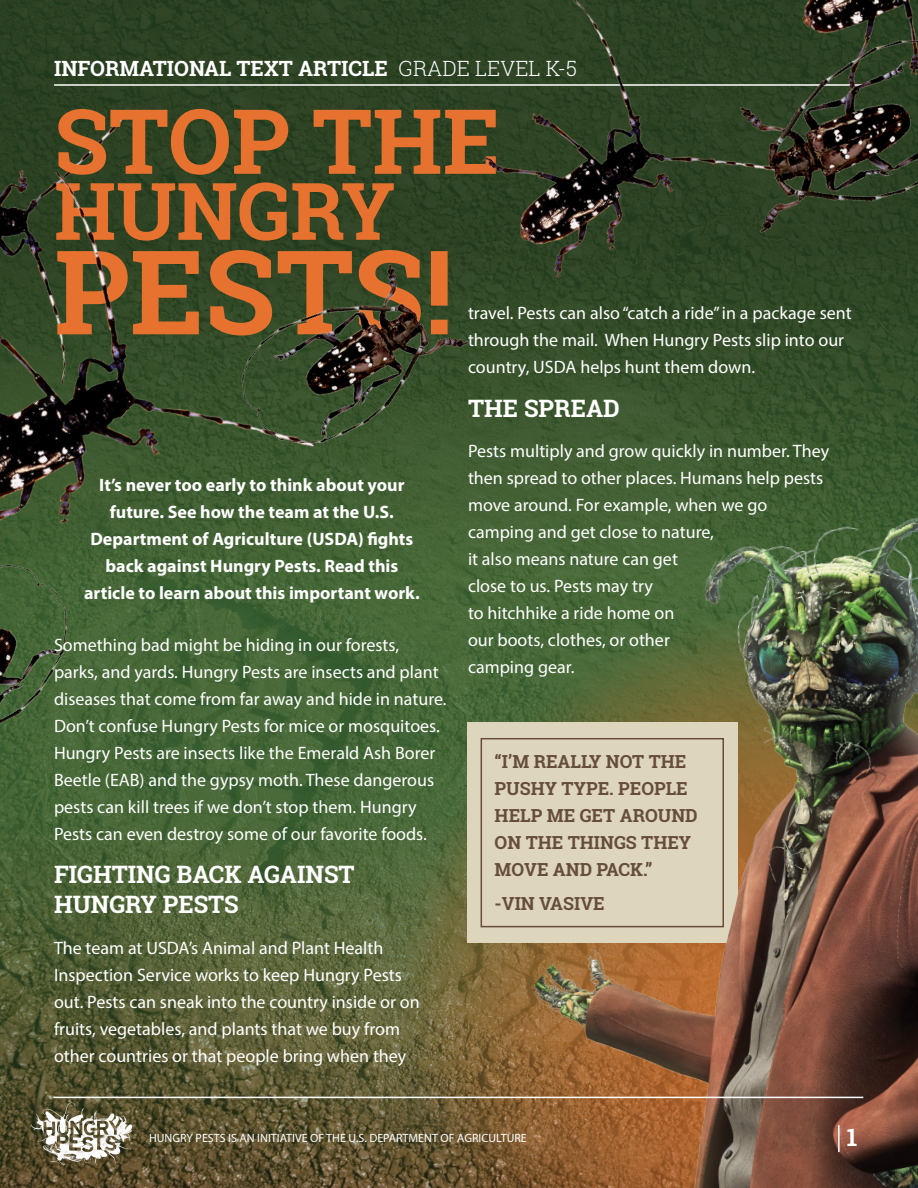
<style>
.page{position:relative;width:918px;height:1188px;background:#fff}
.page>*{position:absolute;margin:0;border:0;box-sizing:border-box;transform-origin:0 0}
.t1{font:700 117px "Roboto Slab";color:#e7722f}
.t2{font:700 90px "Roboto Slab";color:#e7722f}
.t3{font:700 79.5px "Roboto Slab";color:#e7722f}
.t4{font:700 24px/30px "Roboto Slab";color:#fff}
.t5{font:700 21px "Roboto Slab";color:#fff}
.t6{font:18px/27px "Myriad Pro";color:#fff}
.t7{font:700 18px/27px "Myriad Pro";color:#fff;text-align:center}
.t8{font:700 18px/27px "Roboto Slab";color:#664d3b}
.t9{font:12px "Myriad Pro";color:#fff}
.s1{font-weight:300}
</style>
<div class="page">
<svg style="left:0;top:574px;width:515px;height:614px;background:#516036"></svg>
<div style="left:0;top:0;width:918px;height:574px;background:linear-gradient(to bottom,#26381e,#426134)"></div>
<img style="left:0;top:72px;width:154px;height:79px">
<svg style="left:403px;top:611px;width:112px;height:577px;background:#616539"></svg>
<div style="left:468px;top:723px;width:270px;height:220px;background:#ddd5bc"></div>
<hr style="left:54px;top:84px;width:810px;height:2px;background:#fff">
<img style="left:515px;top:500px;width:403px;height:688px">
<img style="left:0;top:151px;width:332px;height:549px">
<img style="left:405px;top:0;width:413px;height:378px">
<img style="left:764px;top:0;width:154px;height:20px">
<img style="left:691px;top:20px;width:227px;height:241px">
<img style="left:215px;top:241px;width:267px;height:231px">
<img style="left:0;top:525px;width:114px;height:231px">
<hr style="left:53px;top:1097px;width:810px;height:1px;background:#fff">
<hr style="left:838px;top:1125px;width:2px;height:27px;background:#fff">
<img style="left:26px;top:1099px;width:113px;height:71px">
<p class="t5" style="left:54px;top:54px;width:524px">INFORMATIONAL TEXT ARTICLE <span class="s1">GRADE LEVEL K-5</span></p>
<h1 class="t2" style="left:54px;top:79px;width:448px">STOP THE</h1>
<h1 class="t3" style="left:54px;top:156px;width:343px">HUNGRY</h1>
<h1 class="t1" style="left:54px;top:212px;width:401px">PESTS!</h1>
<p class="t6" style="left:468px;top:299px;width:385px">travel. Pests can also “catch a ride” in a package sent through the mail. When Hungry Pests slip into our country, USDA helps hunt them down.</p>
<h2 class="t4" style="left:468px;top:393px;width:153px">THE SPREAD</h2>
<p class="t6" style="left:468px;top:437px;width:363px">Pests multiply and grow quickly in number. They then spread to other places. Humans help pests move around. For example, when we go camping and get close to nature,<br>it also means nature can get<br>close to us. Pests may try<br>to hitchhike a ride home on<br>our boots, clothes, or other<br>camping gear.</p>
<p class="t7" style="left:84px;top:471px;width:337px">It’s never too early to think about your future. See how the team at the U.S.<br>Department of Agriculture (USDA) fights back against Hungry Pests. Read this article to learn about this important work.</p>
<p class="t6" style="left:54px;top:631px;width:394px">Something bad might be hiding in our forests, parks, and yards. Hungry Pests are insects and plant diseases that come from far away and hide in nature.<br>Don’t confuse Hungry Pests for mice or mosquitoes.<br>Hungry Pests are insects like the Emerald Ash Borer Beetle (EAB) and the gypsy moth. These dangerous pests can kill trees if we don’t stop them. Hungry Pests can even destroy some of our favorite foods.</p>
<h2 class="t4" style="left:54px;top:859px;width:302px">FIGHTING BACK AGAINST<br>HUNGRY PESTS</h2>
<p class="t6" style="left:54px;top:934px;width:367px">The team at USDA’s Animal and Plant Health Inspection Service works to keep Hungry Pests out. Pests can sneak into the country inside or on fruits, vegetables, and plants that we buy from other countries or that people bring when they</p>
<p class="t8" style="left:495px;top:748px;width:205px">“I’M REALLY NOT THE<br>PUSHY TYPE. PEOPLE<br>HELP ME GET AROUND<br>ON THE THINGS THEY<br>MOVE AND PACK.”</p>
<p class="t8" style="left:495px;top:890px;width:112px">-VIN VASIVE</p>
<p class="t9" style="left:149px;top:1130px;width:379px">HUNGRY PESTS IS AN INITIATIVE OF THE U.S. DEPARTMENT OF AGRICULTURE</p>
<h3 class="t4" style="left:847px;top:1122px;width:12px">1</h3>
</div>
